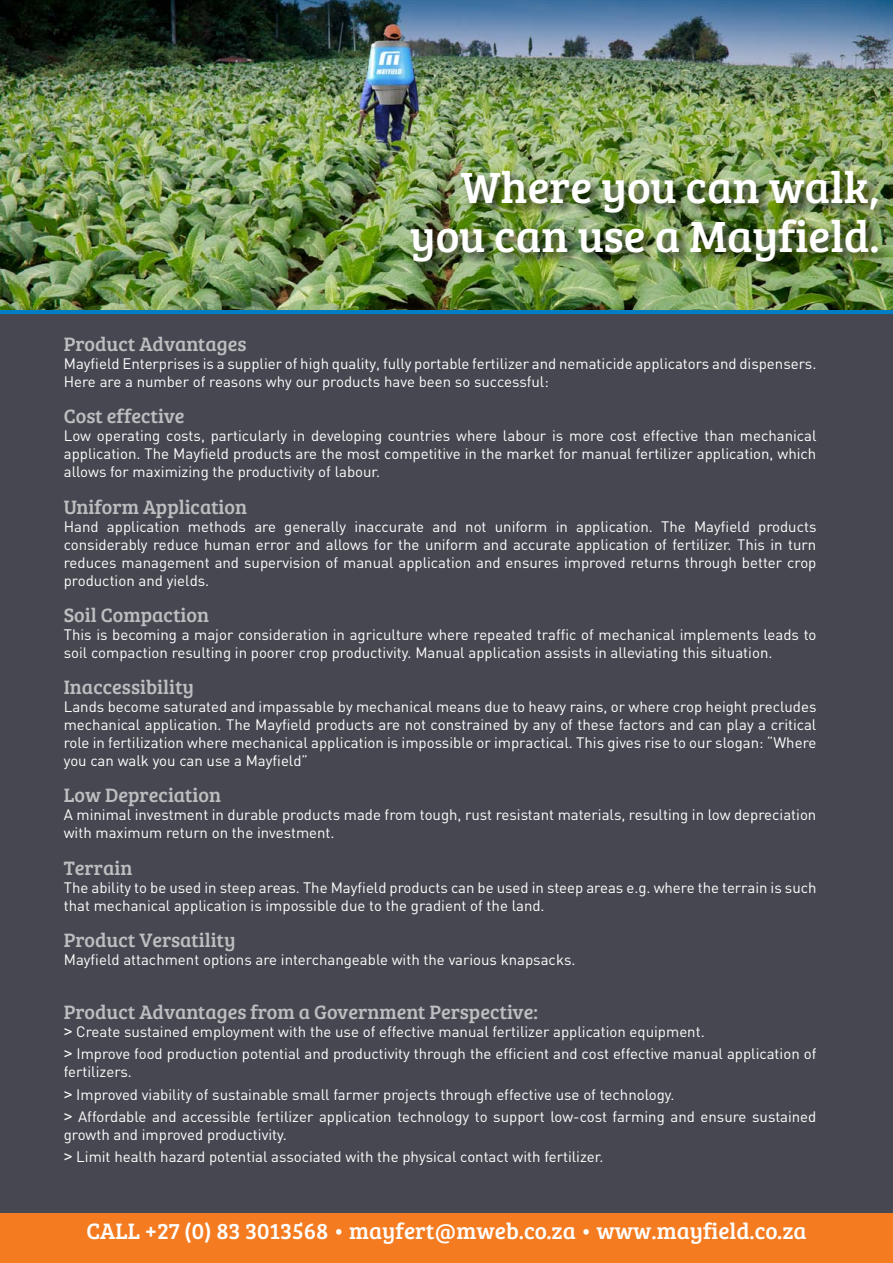
<style>
.page{position:relative;width:893px;height:1263px;background:#474751}
.page>*{position:absolute;margin:0;border:0;box-sizing:border-box;transform-origin:0 0}
.t1{font:45.15px/48.3px "Bree Serif";color:#fff;text-align:right}
.t2{font:23.1px "Bree Serif";color:#fff}
.t3{font:20.1px "Bree Serif";color:#bcbec0}
.t4{font:15px/18px "DIN";color:#fff}
.s1{font-family:"Arial"}
</style>
<div class="page">
<div style="left:0;top:1213px;width:893px;height:50px;background:#f47b20"></div>
<hr style="left:0;top:310px;width:893px;height:4px;background:#007dc5">
<img style="left:0;top:0;width:893px;height:310px">
<div style="left:409px;top:169px;width:482px;height:107px;background:#000;opacity:.75"></div>
<h1 class="t1" style="left:410px;top:161px;width:471px">Where you can walk, you can use a Mayfield.</h1>
<h3 class="t3" style="left:64px;top:329px;width:184px">Product Advantages</h3>
<p class="t4" style="left:64px;top:354px;width:754px">Mayfield Enterprises is a supplier of high quality, fully portable fertilizer and nematicide applicators and dispensers.<br>Here are a number of reasons why our products have been so successful:</p>
<h3 class="t3" style="left:64px;top:402px;width:122px">Cost effective</h3>
<p class="t4" style="left:64px;top:427px;width:754px;text-align:justify">Low operating costs, particularly in developing countries where labour is more cost effective than mechanical application. The Mayfield products are the most competitive in the market for manual fertilizer application, which allows for maximizing the productivity of labour.</p>
<h3 class="t3" style="left:64px;top:492px;width:185px">Uniform Application</h3>
<p class="t4" style="left:64px;top:517px;width:754px;text-align:justify">Hand application methods are generally inaccurate and not uniform in application. The Mayfield products considerably reduce human error and allows for the uniform and accurate application of fertilizer. This in turn reduces management and supervision of manual application and ensures improved returns through better crop production and yields.</p>
<h3 class="t3" style="left:64px;top:600px;width:147px">Soil Compaction</h3>
<p class="t4" style="left:64px;top:625px;width:754px">This is becoming a major consideration in agriculture where repeated traffic of mechanical implements leads to soil compaction resulting in poorer crop productivity. Manual application assists in alleviating this situation.</p>
<h3 class="t3" style="left:64px;top:672px;width:132px">Inaccessibility</h3>
<p class="t4" style="left:64px;top:697px;width:754px;text-align:justify">Lands become saturated and impassable by mechanical means due to heavy rains, or where crop height precludes mechanical application. The Mayfield products are not constrained by any of these factors and can play a critical role in fertilization where mechanical application is impossible or impractical. This gives rise to our slogan: “Where you can walk you can use a Mayfield”</p>
<h3 class="t3" style="left:64px;top:781px;width:159px">Low Depreciation</h3>
<p class="t4" style="left:64px;top:806px;width:754px">A minimal investment in durable products made from tough, rust resistant materials, resulting in low depreciation with maximum return on the investment.</p>
<h3 class="t3" style="left:64px;top:853px;width:70px">Terrain</h3>
<p class="t4" style="left:64px;top:878px;width:754px">The ability to be used in steep areas. The Mayfield products can be used in steep areas e.g. where the terrain is such that mechanical application is impossible due to the gradient of the land.</p>
<h3 class="t3" style="left:64px;top:925px;width:173px">Product Versatility</h3>
<p class="t4" style="left:64px;top:950px;width:513px">Mayfield attachment options are interchangeable with the various knapsacks.</p>
<h3 class="t3" style="left:64px;top:997px;width:476px">Product Advantages from a Government Perspective:</h3>
<p class="t4" style="left:64px;top:1020px;width:754px;line-height:22.2px"><span class="s1">&gt;</span> Create sustained employment with the use of effective manual fertilizer application equipment.<br><span class="s1">&gt;</span> Improve food production potential and productivity through the efficient and cost effective manual application of</p>
<p class="t4" style="left:64px;top:1061px;width:754px;line-height:22.2px">fertilizers.<br><span class="s1">&gt;</span> Improved viability of sustainable small farmer projects through effective use of technology.<br><span class="s1">&gt;</span> Affordable and accessible fertilizer application technology to support low-cost farming and ensure sustained</p>
<p class="t4" style="left:64px;top:1123px;width:541px;line-height:22.2px">growth and improved productivity.<br><span class="s1">&gt;</span> Limit health hazard potential associated with the physical contact with fertilizer.</p>
<h2 class="t2" style="left:86px;top:1214px;width:722px">CALL +27 (0) 83 3013568 • mayfert@mweb.co.za • www.mayfield.co.za</h2>
</div>
